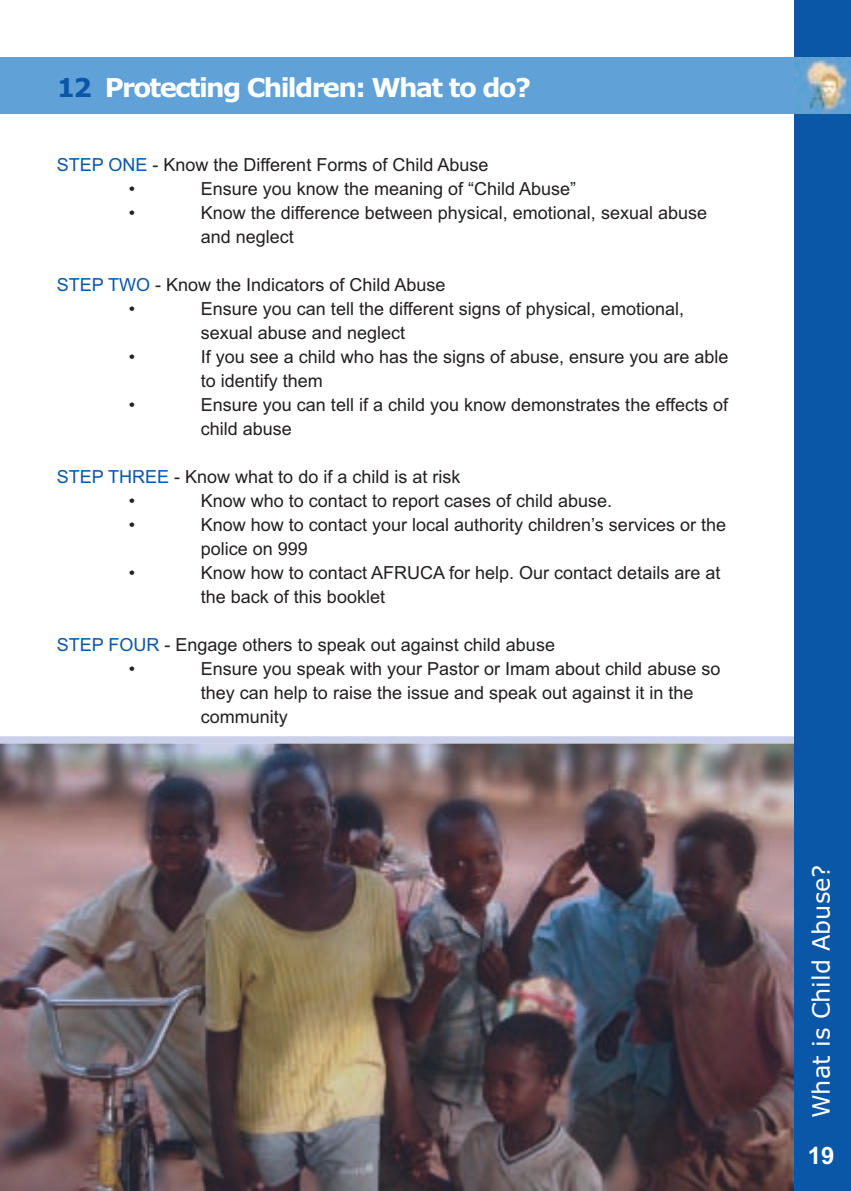
<style>
.page{position:relative;width:851px;height:1191px;background:#fff}
.page>*{position:absolute;margin:0;border:0;box-sizing:border-box;transform-origin:0 0}
.t1{font:700 26px "Verdana";letter-spacing:-.065em;color:#fff}
.t2{font:24px "Verdana";color:#fff}
.t3{font:700 24px "Arial";color:#fff}
.t4{font:18px/24px "Arial";color:#231f20}
.s1{color:#0a57a8}
</style>
<div class="page">
<div style="left:794px;top:0;width:56px;height:1191px;background:#0a57a8"></div>
<div style="left:0;top:57px;width:850px;height:57px;background:#60a2d8"></div>
<img style="left:0;top:744px;width:794px;height:447px">
<h1 class="t1" style="left:57px;top:72px;width:476px"><span class="s1">12</span> Protecting Children: What to do?</h1>
<p class="t4" style="left:129px;top:152px;width:361px;text-indent:-72px"><span class="s1">STEP ONE</span> - Know the Different Forms of Child Abuse •</p>
<p class="t4" style="left:201px;top:176px;width:377px">Ensure you know the meaning of “Child Abuse”</p>
<p class="t4" style="left:129px;top:200px;width:8px">•</p>
<p class="t4" style="left:201px;top:200px;width:507px">Know the difference between physical, emotional, sexual abuse and neglect</p>
<p class="t4" style="left:129px;top:272px;width:318px;text-indent:-72px"><span class="s1">STEP TWO</span> - Know the Indicators of Child Abuse •</p>
<p class="t4" style="left:201px;top:296px;width:484px">Ensure you can tell the different signs of physical, emotional, sexual abuse and neglect</p>
<p class="t4" style="left:129px;top:344px;width:8px">•</p>
<p class="t4" style="left:201px;top:344px;width:529px">If you see a child who has the signs of abuse, ensure you are able to identify them</p>
<p class="t4" style="left:129px;top:392px;width:8px">•</p>
<p class="t4" style="left:201px;top:392px;width:528px">Ensure you can tell if a child you know demonstrates the effects of child abuse</p>
<p class="t4" style="left:129px;top:464px;width:333px;text-indent:-72px"><span class="s1">STEP THREE</span> - Know what to do if a child is at risk •</p>
<p class="t4" style="left:201px;top:488px;width:413px">Know who to contact to report cases of child abuse.</p>
<p class="t4" style="left:129px;top:512px;width:8px">•</p>
<p class="t4" style="left:201px;top:512px;width:526px">Know how to contact your local authority children’s services or the police on 999</p>
<p class="t4" style="left:129px;top:560px;width:8px">•</p>
<p class="t4" style="left:201px;top:560px;width:521px">Know how to contact AFRUCA for help. Our contact details are at the back of this booklet</p>
<p class="t4" style="left:129px;top:632px;width:427px;text-indent:-72px"><span class="s1">STEP FOUR</span> - Engage others to speak out against child abuse •</p>
<p class="t4" style="left:201px;top:656px;width:521px">Ensure you speak with your Pastor or Imam about child abuse so they can help to raise the issue and speak out against it in the community</p>
<h2 class="t2" style="left:807px;top:1118px;width:255px;rotate:-90deg">What is Child Abuse?</h2>
<h2 class="t3" style="left:807px;top:1141px;width:28px">19</h2>
</div>
